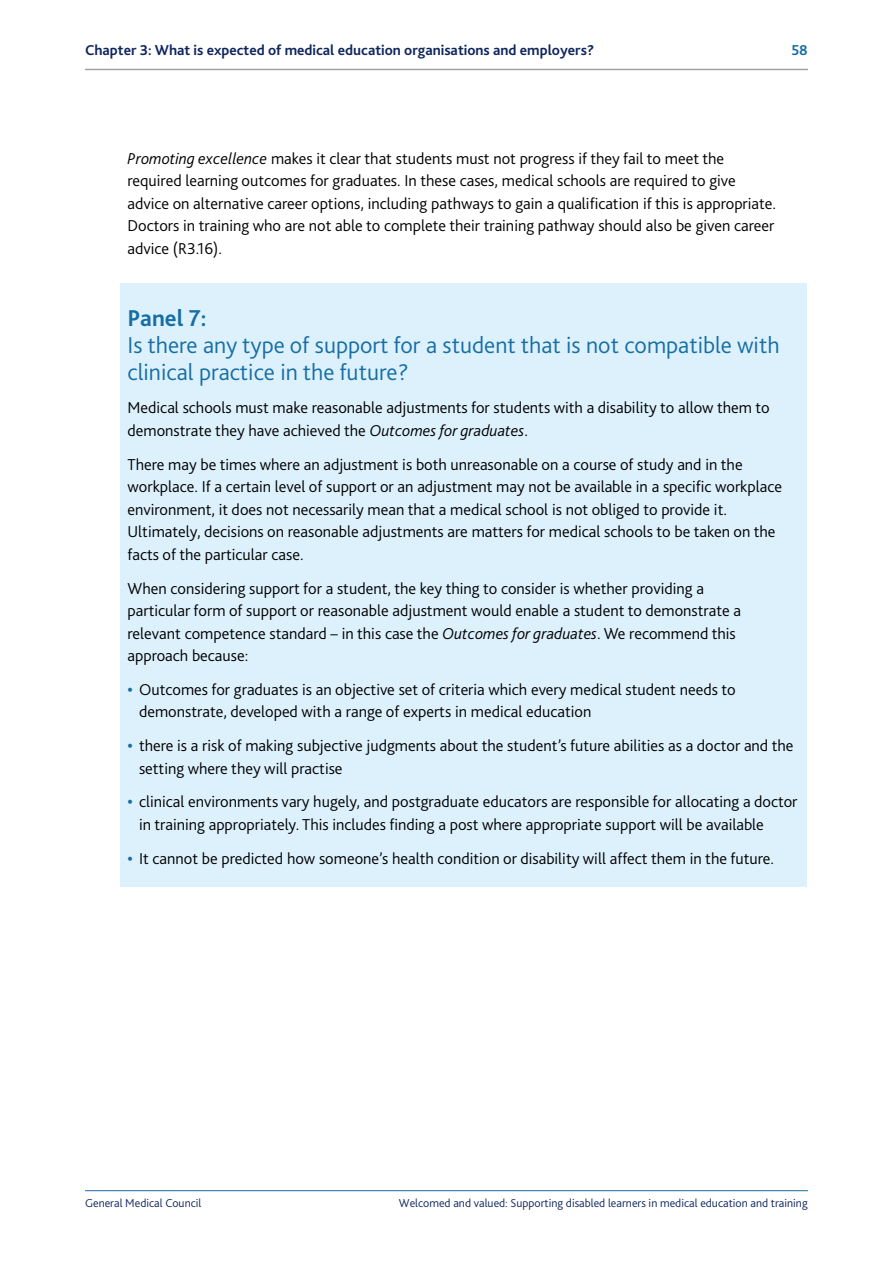
<style>
.page{position:relative;width:893px;height:1263px;background:#fff}
.page>*{position:absolute;margin:0;border:0;box-sizing:border-box;transform-origin:0 0}
.t1{font:300 24px/27px "Bliss 2";color:#176ea3}
.t2{font:700 24px "Bliss 2";color:#176ea3}
.t3{font:300 16.5px/22.5px "Bliss 2";color:#000}
.t4{font:700 15px "Bliss 2";color:#0f265c}
.t5{font:700 15px "Bliss 2";color:#176ea3}
.t6{font:300 12px "Bliss 2";color:#0f265c}
.s1{font-style:italic}
.s2{font-weight:700;color:#176ea3}
</style>
<div class="page">
<hr style="left:85px;top:69px;width:723px;height:1px;background:#a4a19f">
<hr style="left:85px;top:1190px;width:723px;height:1px;background:#176ea3">
<div style="left:120px;top:283px;width:687px;height:604px;background:#ddf1fd"></div>
<p class="t4" style="left:85px;top:41px;width:511px">Chapter 3: What is expected of medical education organisations and employers?</p>
<p class="t5" style="left:791px;top:41px;width:18px">58</p>
<p class="t3" style="left:128px;top:147px;width:650px"><span class="s1">Promoting excellence</span> makes it clear that students must not progress if they fail to meet the required learning outcomes for graduates. In these cases, medical schools are required to give advice on alternative career options, including pathways to gain a qualification if this is appropriate.<br>Doctors in training who are not able to complete their training pathway should also be given career advice (R3.16).</p>
<h1 class="t2" style="left:128px;top:303px;width:80px">Panel 7:</h1>
<h1 class="t1" style="left:128px;top:331px;width:653px">Is there any type of support for a student that is not compatible with clinical practice in the future?</h1>
<p class="t3" style="left:128px;top:396px;width:644px">Medical schools must make reasonable adjustments for students with a disability to allow them to demonstrate they have achieved the <span class="s1">Outcomes for graduates</span>.</p>
<p class="t3" style="left:128px;top:453px;width:656px">There may be times where an adjustment is both unreasonable on a course of study and in the workplace. If a certain level of support or an adjustment may not be available in a specific workplace environment, it does not necessarily mean that a medical school is not obliged to provide it.<br>Ultimately, decisions on reasonable adjustments are matters for medical schools to be taken on the facts of the particular case.</p>
<p class="t3" style="left:128px;top:576px;width:615px">When considering support for a student, the key thing to consider is whether providing a particular form of support or reasonable adjustment would enable a student to demonstrate a relevant competence standard – in this case the <span class="s1">Outcomes for graduates</span>. We recommend this approach because:</p>
<p class="t3" style="left:139px;top:678px;width:598px;text-indent:-11px"><span class="s2">•</span> Outcomes for graduates is an objective set of criteria which every medical student needs to demonstrate, developed with a range of experts in medical education</p>
<p class="t3" style="left:139px;top:734px;width:656px;text-indent:-11px"><span class="s2">•</span> there is a risk of making subjective judgments about the student’s future abilities as a doctor and the setting where they will practise</p>
<p class="t3" style="left:139px;top:790px;width:660px;text-indent:-11px"><span class="s2">•</span> clinical environments vary hugely, and postgraduate educators are responsible for allocating a doctor in training appropriately. This includes finding a post where appropriate support will be available</p>
<p class="t3" style="left:128px;top:846px;width:648px"><span class="s2">•</span> It cannot be predicted how someone’s health condition or disability will affect them in the future.</p>
<p class="t6" style="left:85px;top:1196px;width:118px">General Medical Council</p>
<p class="t6" style="left:399px;top:1196px;width:410px">Welcomed and valued: Supporting disabled learners in medical education and training</p>
</div>
